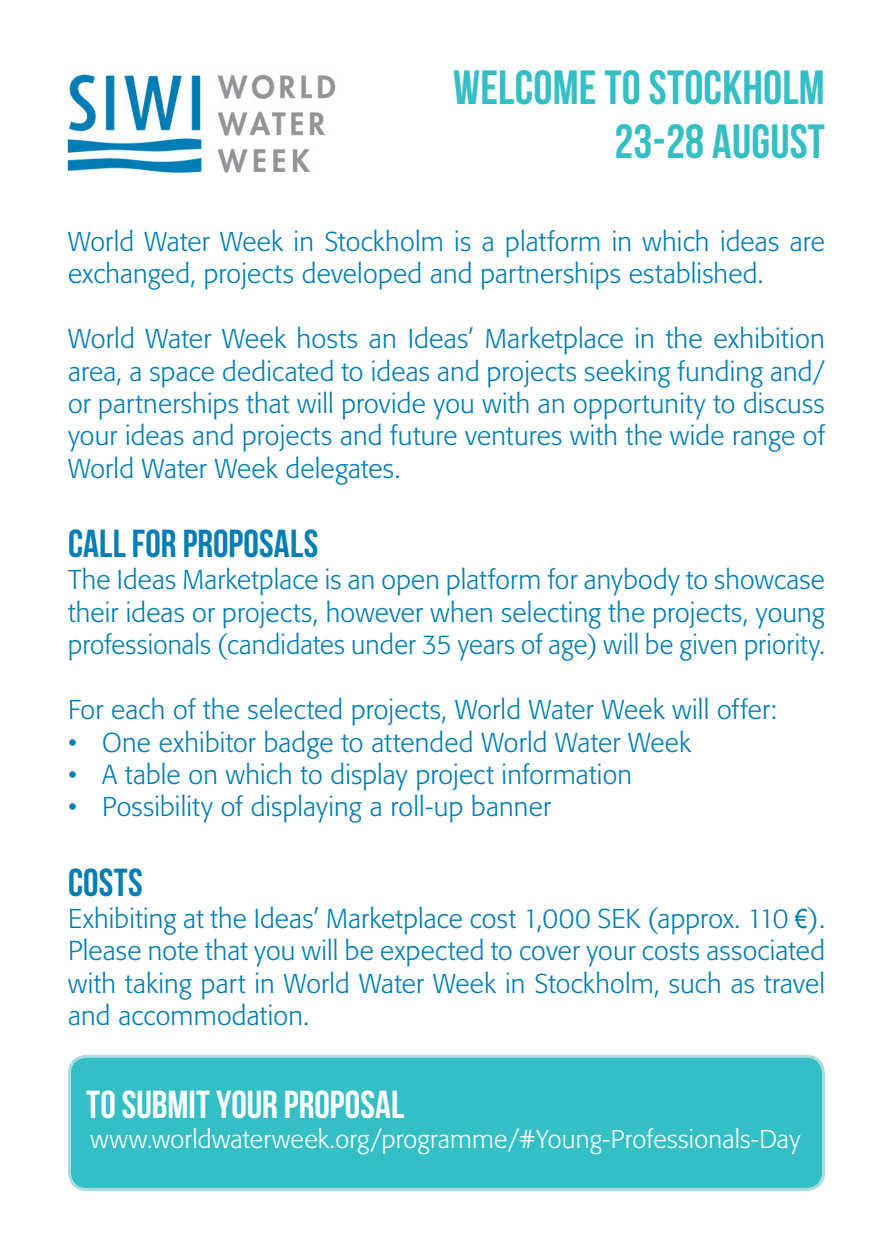
<style>
.page{position:relative;width:893px;height:1259px;background:#fff}
.page>*{position:absolute;margin:0;border:0;box-sizing:border-box;transform-origin:0 0}
.t1{font:48px "Bebas Neue";letter-spacing:.005em;color:#34bfc6}
.t2{font:39px "Bebas Neue";letter-spacing:.005em;color:#007db5}
.t3{font:39px "Bebas Neue";color:#fff}
.t4{font:300 27px/32.4px "Formata";letter-spacing:.005em;color:#007db5;text-align:justify}
.t5{font:300 25.5px "Formata";letter-spacing:.01em;color:#fff}
.s1{font-family:"Arial Narrow";font-weight:400}
</style>
<div class="page">
<div style="left:70px;top:1056px;width:753px;height:133px;background:#34bfc6;border-radius:17px"></div>
<div style="left:68px;top:1054px;width:757px;height:137px;border:3px solid #a6dbdf;border-radius:17px"></div>
<img style="left:67px;top:74px;width:269px;height:99px">
<p class="t1" style="left:453px;top:61px;width:373px">WELCOME TO STOCKHOLM</p>
<p class="t1" style="left:614px;top:115px;width:212px">23-28 AUGUST</p>
<p class="t4" style="left:68px;top:225px;width:758px">World Water Week in Stockholm is a platform in which ideas are exchanged, projects developed and partnerships established.</p>
<p class="t4" style="left:68px;top:323px;width:758px">World Water Week hosts an Ideas’ Marketplace in the exhibition area, a space dedicated to ideas and projects seeking funding and/ or partnerships that will provide you with an opportunity to discuss your ideas and projects and future ventures with the wide range of World Water Week delegates.</p>
<p class="t2" style="left:68px;top:522px;width:252px">CALL FOR PROPOSALS</p>
<p class="t4" style="left:68px;top:564px;width:758px">The Ideas Marketplace is an open platform for anybody to showcase their ideas or projects, however when selecting the projects, young professionals (candidates under 35 years of age) will be given priority.</p>
<p class="t4" style="left:68px;top:693px;width:710px">For each of the selected projects, World Water Week will offer:</p>
<p class="t4" style="left:68px;top:726px;width:625px">• One exhibitor badge to attended World Water Week</p>
<p class="t4" style="left:68px;top:758px;width:566px">• A table on which to display project information</p>
<p class="t4" style="left:68px;top:791px;width:484px">• Possibility of displaying a roll-up banner</p>
<p class="t2" style="left:68px;top:860px;width:76px">COSTS</p>
<p class="t4" style="left:68px;top:902px;width:758px">Exhibiting at the Ideas’ Marketplace cost 1,000 SEK (approx. 110 <span class="s1">€</span>).</p>
<p class="t4" style="left:68px;top:935px;width:758px">Please note that you will be expected to cover your costs associated with taking part in World Water Week in Stockholm, such as travel and accommodation.</p>
<p class="t3" style="left:86px;top:1082px;width:320px">TO SUBMIT YOUR PROPOSAL</p>
<p class="t5" style="left:90px;top:1124px;width:712px">www.worldwaterweek.org/programme/#Young-Professionals-Day</p>
</div>
